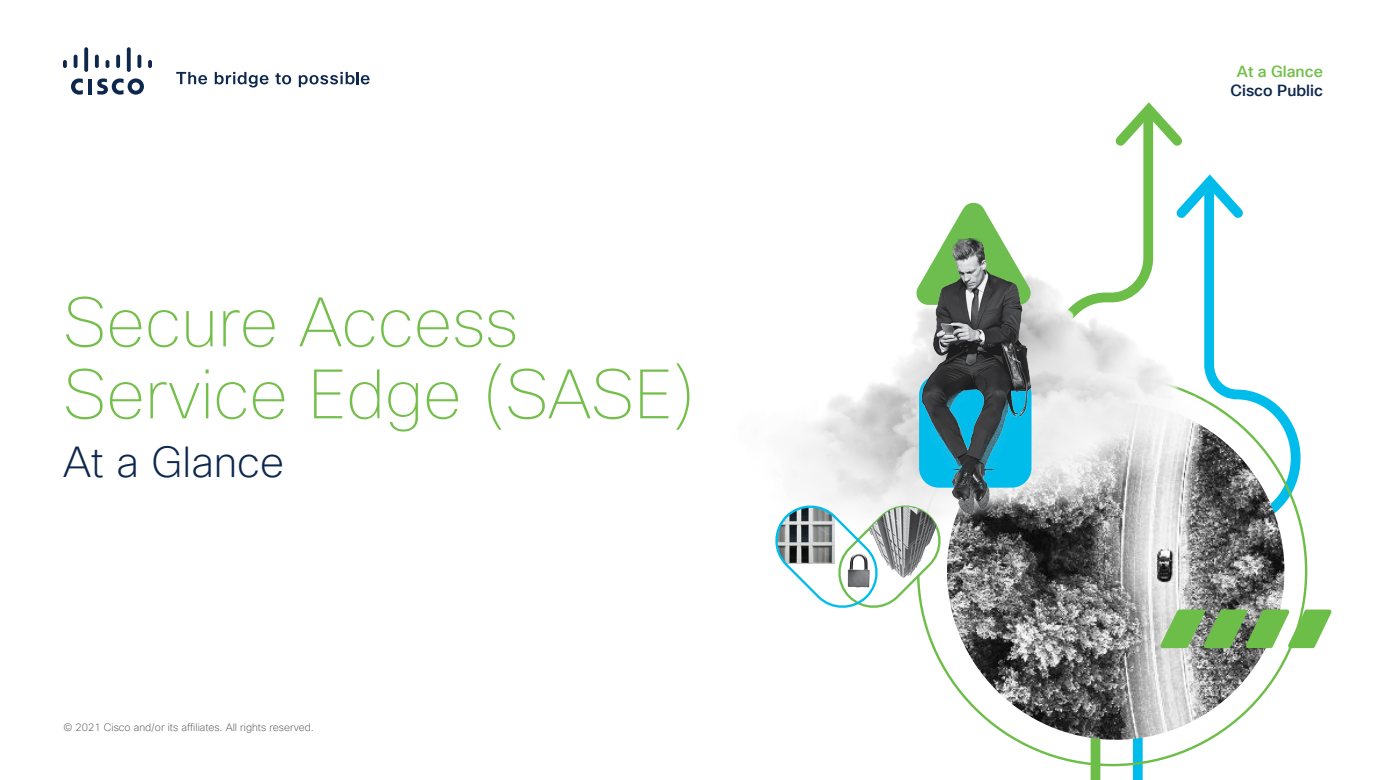
<style>
.page{position:relative;width:1386px;height:780px;background:#fff}
.page>*{position:absolute;margin:0;border:0;box-sizing:border-box;transform-origin:0 0}
.t1{font:100 67.73px/71.9px "Cisco Sans TT";color:#74bf4b}
.t2{font:200 42.35px "Cisco Sans TT";color:#0d274d}
.t3{font:500 15.75px "Cisco Sans TT";color:#0d274d}
.t4{font:500 15.75px "Cisco Sans TT";color:#74bf4b}
.t5{font:200 10.5px "Cisco Sans TT";color:#58595b}
</style>
<div class="page">
<svg style="left:1137px;top:102px;width:24px;height:13px"></svg>
<svg style="left:975px;top:535px;width:330px;height:245px"></svg>
<img style="left:947px;top:402px;width:337px;height:337px;border-radius:168px">
<svg style="left:1160px;top:609px;width:172px;height:39px;background:#87bb70"></svg>
<img style="left:792px;top:115px;width:512px;height:498px">
<svg style="left:914px;top:201px;width:120px;height:38px"></svg>
<img style="left:887px;top:239px;width:179px;height:276px">
<svg style="left:775px;top:500px;width:171px;height:110px"></svg>
<img style="left:840px;top:549px;width:37px;height:42px">
<hr style="left:88px;top:79px;width:4px;height:15px;background:#0d274d">
<svg style="left:71px;top:78px;width:12px;height:17px"></svg>
<svg style="left:97px;top:78px;width:47px;height:17px"></svg>
<svg style="left:63px;top:60px;width:4px;height:8px"></svg>
<svg style="left:74px;top:55px;width:4px;height:13px"></svg>
<svg style="left:84px;top:47px;width:4px;height:25px"></svg>
<svg style="left:95px;top:55px;width:4px;height:13px"></svg>
<svg style="left:106px;top:60px;width:3px;height:8px"></svg>
<svg style="left:116px;top:55px;width:4px;height:13px"></svg>
<svg style="left:127px;top:47px;width:4px;height:25px"></svg>
<svg style="left:137px;top:55px;width:4px;height:13px"></svg>
<svg style="left:148px;top:60px;width:4px;height:8px"></svg>
<svg style="left:176px;top:72px;width:31px;height:12px"></svg>
<svg style="left:215px;top:72px;width:54px;height:15px"></svg>
<svg style="left:275px;top:73px;width:16px;height:11px"></svg>
<svg style="left:299px;top:72px;width:71px;height:15px"></svg>
<h1 class="t1" style="left:63px;top:286px;width:634px">Secure Access<br>Service Edge (SASE)</h1>
<h2 class="t2" style="left:63px;top:435px;width:223px">At a Glance</h2>
<p class="t5" style="left:64px;top:720px;width:252px">© 2021 Cisco and/or its affiliates. All rights reserved.</p>
<h3 class="t4" style="left:1237px;top:61px;width:88px">At a Glance</h3>
<h3 class="t3" style="left:1231px;top:80px;width:94px">Cisco Public</h3>
</div>
